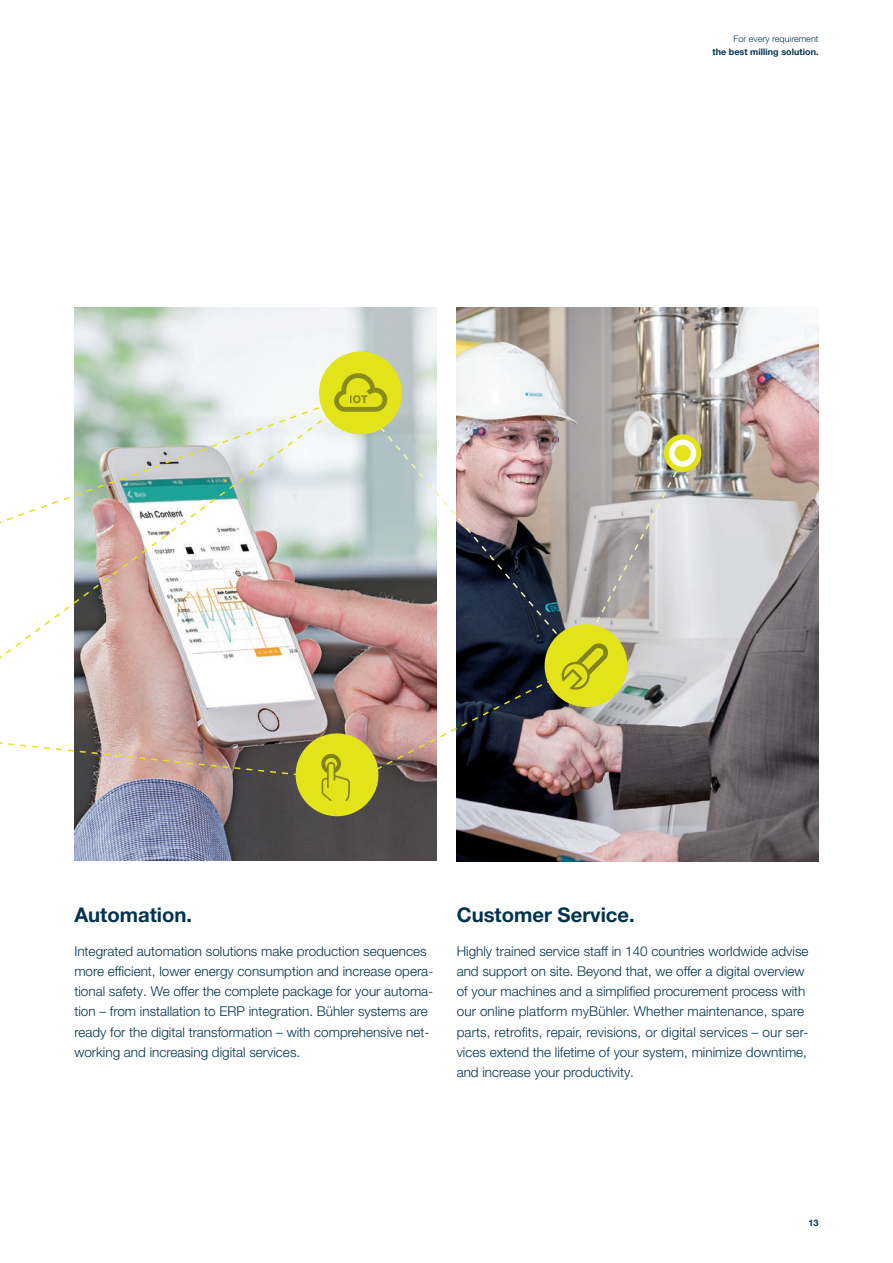
<style>
.page{position:relative;width:893px;height:1263px;background:#fff}
.page>*{position:absolute;margin:0;border:0;box-sizing:border-box;transform-origin:0 0}
.t1{font:700 20.25px "Helvetica Neue LT Pro";color:#00334e}
.t2{font:300 13.5px/20.2px "Helvetica Neue LT Pro";color:#00334e}
.t3{font:700 10.65px "Helvetica Neue LT Pro";color:#231f20}
.t4{font:700 9px "Helvetica Neue LT Pro";letter-spacing:.005em;color:#00334e}
.t5{font:300 9px "Helvetica Neue LT Pro";letter-spacing:.005em;color:#00334e}
</style>
<div class="page">
<img style="left:457px;top:307px;width:362px;height:554px">
<img style="left:74px;top:307px;width:362px;height:553px">
<svg style="left:0;top:741px;width:301px;height:35px"></svg>
<svg style="left:74px;top:397px;width:279px;height:339px;background:#c3b7b4"></svg>
<img style="left:370px;top:416px;width:228px;height:54px">
<img style="left:0;top:398px;width:344px;height:343px">
<svg style="left:666px;top:437px;width:33px;height:32px"></svg>
<div style="left:664px;top:434px;width:37px;height:38px;border:5px solid #e2e318;border-radius:50%"></div>
<div style="left:674px;top:445px;width:17px;height:16px;background:#e2e318;border-radius:50%"></div>
<div style="left:296px;top:733px;width:82px;height:83px;background:#e2e318;border-radius:50%"></div>
<svg style="left:321px;top:754px;width:29px;height:46px"></svg>
<div style="left:319px;top:352px;width:83px;height:82px;background:#e2e318;border-radius:50%"></div>
<svg style="left:334px;top:373px;width:53px;height:39px"></svg>
<img style="left:364px;top:470px;width:314px;height:307px">
<p class="t3" style="left:350px;top:393px;width:19px">IOT</p>
<p class="t5" style="left:733px;top:33px;width:87px">For every requirement</p>
<p class="t4" style="left:712px;top:46px;width:108px">the best milling solution.</p>
<h1 class="t1" style="left:74px;top:902px;width:119px">Automation.</h1>
<p class="t2" style="left:74px;top:940px;width:360px">Integrated automation solutions make production sequences more efficient, lower energy consumption and increase opera&shy;tional safety. We offer the complete package for your automa&shy;tion – from installation to ERP integration. Bühler systems are ready for the digital transformation – with comprehensive net&shy;working and increasing digital services.</p>
<h1 class="t1" style="left:457px;top:902px;width:180px">Customer Service.</h1>
<p class="t2" style="left:457px;top:940px;width:353px">Highly trained service staff in 140 countries worldwide advise and support on site. Beyond that, we offer a digital overview of your machines and a simplified procurement process with our online platform myBühler. Whether maintenance, spare parts, retrofits, repair, revisions, or digital services – our ser&shy;vices extend the lifetime of your system, minimize downtime, and increase your productivity.</p>
<p class="t4" style="left:808px;top:1217px;width:12px">13</p>
</div>
